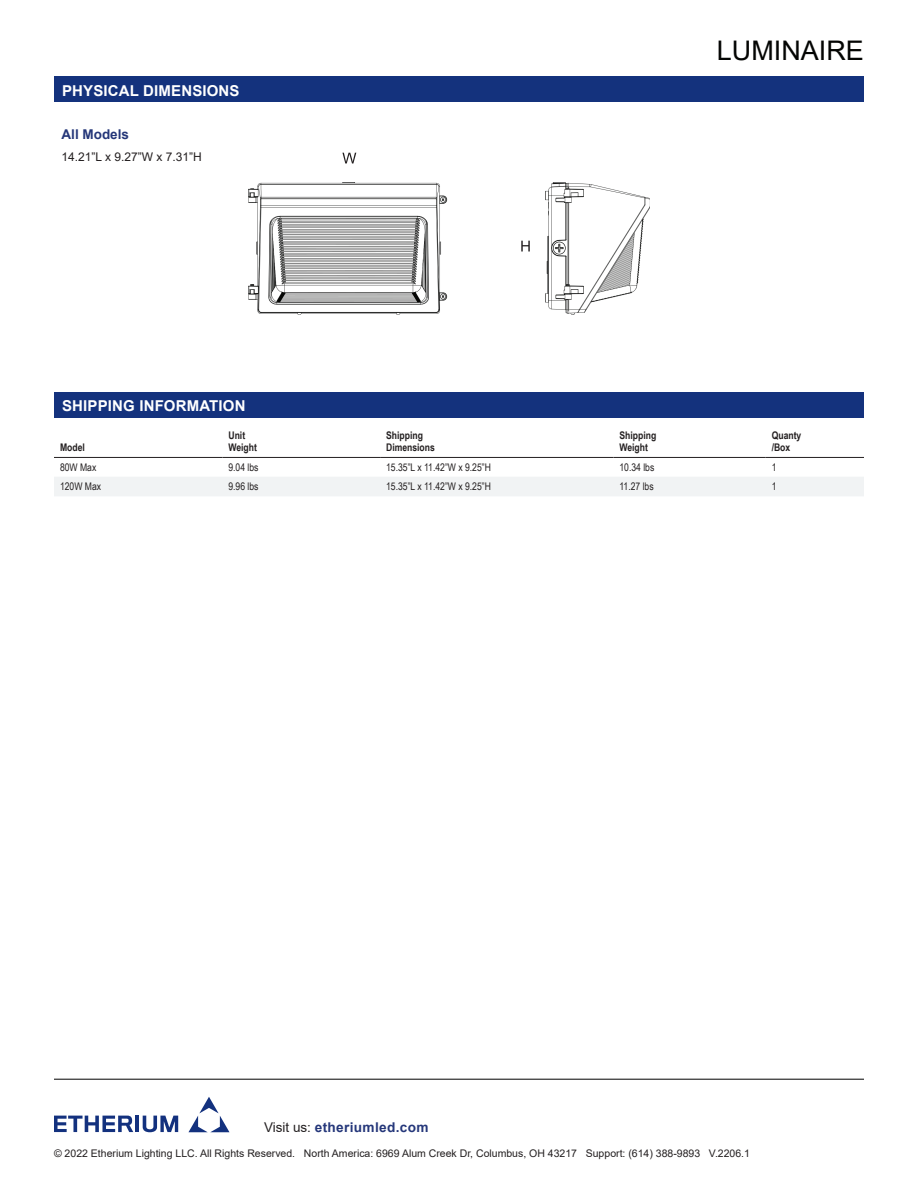
<style>
.page{position:relative;width:918px;height:1188px;background:#fff}
.page>*{position:absolute;margin:0;border:0;box-sizing:border-box;transform-origin:0 0}
.t1{font:27px "Arial";color:#040503}
.t2{font:700 15px "Arial";letter-spacing:.01em;color:#fff}
.t3{font:700 13.5px "Arial";letter-spacing:.025em;color:#25377a}
.Headings{font:700 13.5px "Arial";color:#253779}
.t4{font:12px "Arial";color:#231f20}
.t5{font:10.5px "Arial";color:#231f20}
.t6{font:10.5px "Arial Narrow";color:#231f20}
.t7{font:700 10.5px "Arial Narrow";color:#231f20}
.s1{font-weight:400;color:#231f20}
</style>
<div class="page">
<hr style="left:54px;top:1079px;width:810px;height:1px;background:#000">
<svg style="left:188px;top:1097px;width:42px;height:35px"></svg>
<svg style="left:54px;top:1116px;width:79px;height:16px"></svg>
<hr style="left:136px;top:1116px;width:3px;height:16px;background:#13317e">
<svg style="left:143px;top:1116px;width:35px;height:16px"></svg>
<div style="left:54px;top:76px;width:810px;height:26px;background:#14327d"></div>
<img style="left:248px;top:183px;width:401px;height:131px">
<svg style="left:342px;top:153px;width:14px;height:11px"></svg>
<svg style="left:521px;top:241px;width:9px;height:10px"></svg>
<div style="left:54px;top:477px;width:810px;height:19px;background:#f1f3f4"></div>
<hr style="left:54px;top:457px;width:168px;height:1px;background:#231f20">
<hr style="left:222px;top:457px;width:158px;height:1px;background:#231f20">
<hr style="left:380px;top:457px;width:233px;height:1px;background:#231f20">
<hr style="left:613px;top:457px;width:153px;height:1px;background:#231f20">
<hr style="left:766px;top:457px;width:98px;height:1px;background:#231f20">
<div style="left:54px;top:392px;width:810px;height:25px;background:#14327d"></div>
<p class="t2" style="left:62px;top:80px;width:179px">PHYSICAL DIMENSIONS</p>
<p class="Headings" style="left:62px;top:124px;width:69px">All Models</p>
<p class="t4" style="left:62px;top:149px;width:142px">14.21”L x 9.27”W x 7.31”H</p>
<p class="t2" style="left:62px;top:395px;width:185px">SHIPPING INFORMATION</p>
<p class="t7" style="left:60px;top:440px;width:26px">Model</p>
<p class="t7" style="left:228px;top:427px;width:18px">Unit</p>
<p class="t7" style="left:228px;top:440px;width:30px">Weight</p>
<p class="t7" style="left:386px;top:427px;width:38px">Shipping</p>
<p class="t7" style="left:386px;top:440px;width:50px">Dimensions</p>
<h1 class="t1" style="left:717px;top:32px;width:149px">LUMINAIRE</h1>
<p class="t7" style="left:619px;top:427px;width:38px">Shipping</p>
<p class="t7" style="left:619px;top:440px;width:30px">Weight</p>
<p class="t7" style="left:772px;top:427px;width:31px">Quanty</p>
<p class="t7" style="left:772px;top:440px;width:20px">/Box</p>
<p class="t6" style="left:60px;top:459px;width:38px">80W Max</p>
<p class="t6" style="left:228px;top:459px;width:32px">9.04 lbs</p>
<p class="t6" style="left:386px;top:459px;width:106px">15.35”L x 11.42”W x 9.25”H</p>
<p class="t6" style="left:619px;top:459px;width:36px">10.34 lbs</p>
<p class="t6" style="left:772px;top:459px;width:6px">1</p>
<p class="t6" style="left:60px;top:479px;width:43px">120W Max</p>
<p class="t6" style="left:228px;top:479px;width:32px">9.96 lbs</p>
<p class="t6" style="left:386px;top:479px;width:106px">15.35”L x 11.42”W x 9.25”H</p>
<p class="t6" style="left:619px;top:479px;width:36px">11.27 lbs</p>
<p class="t6" style="left:772px;top:479px;width:6px">1</p>
<p class="t3" style="left:264px;top:1117px;width:166px"><span class="s1">Visit us:</span> etheriumled.com</p>
<p class="t5" style="left:54px;top:1146px;width:698px">© 2022 Etherium Lighting LLC. All Rights Reserved. North America: 6969 Alum Creek Dr, Columbus, OH 43217 Support: (614) 388-9893 V.2206.1</p>
</div>
